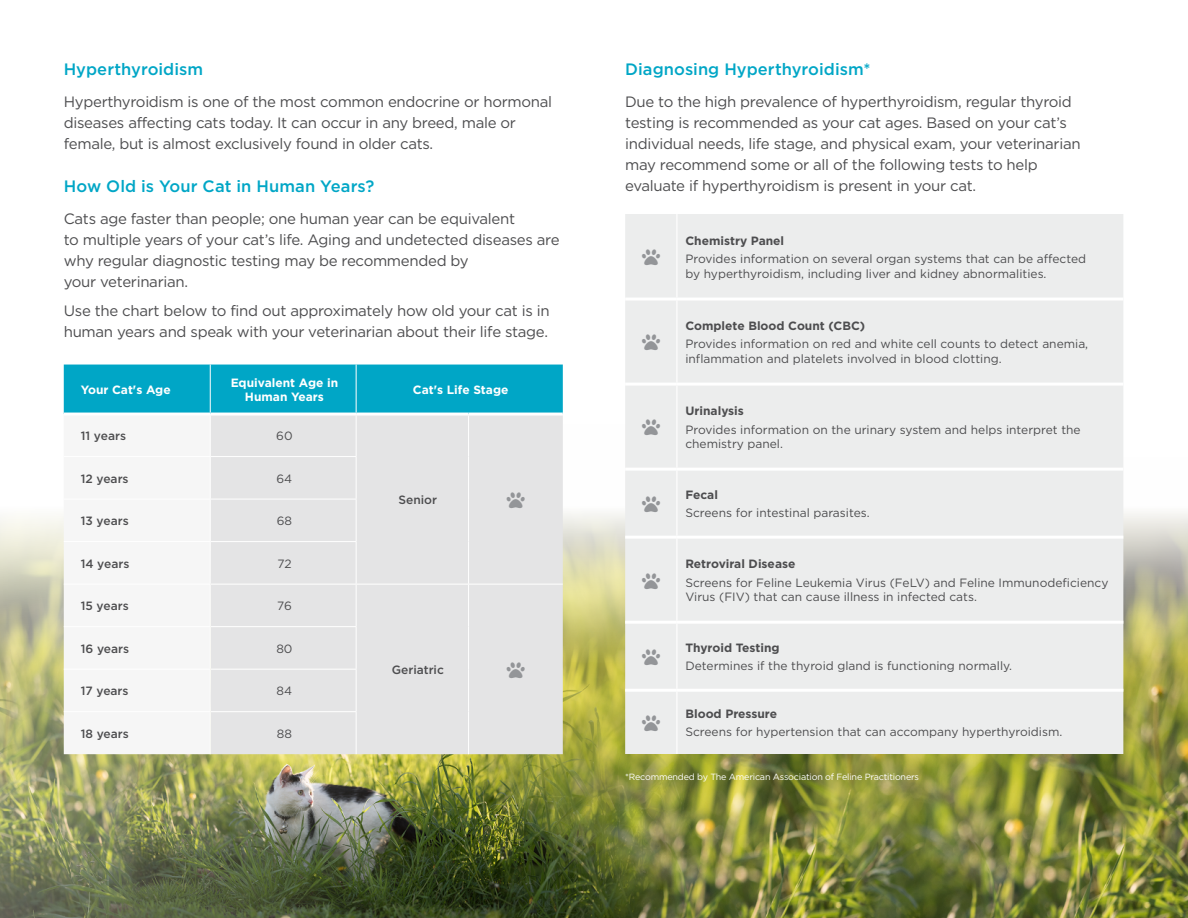
<style>
.page{position:relative;width:1188px;height:918px;background:#fff}
.page>*{position:absolute;margin:0;border:0;box-sizing:border-box;transform-origin:0 0}
.t1{font:500 16.5px "Gotham";letter-spacing:.005em;color:#00a6c6}
.t2{font:15px/21px "Gotham";letter-spacing:-.02em;color:#4d4d4f}
.t3{font:12px/14.4px "Gotham";color:#4d4d4f}
.t4{font:700 12px "Gotham";color:#4d4d4f}
.t5{font:500 12px "Gotham";color:#4d4d4f}
.t6{font:700 12px/14.4px "Gotham";color:#fff;text-align:center}
.t7{font:9px "Gotham";letter-spacing:-.02em;color:#fff}
</style>
<div class="page">
<img style="left:0;top:509px;width:1188px;height:409px">
<div style="left:64px;top:365px;width:499px;height:48px;background:#00a6c6"></div>
<div style="left:64px;top:509px;width:146px;height:245px;background:#f6f6f6"></div>
<div style="left:211px;top:416px;width:352px;height:338px;background:#e4e4e5"></div>
<hr style="left:356px;top:365px;width:1px;height:48px;background:#fff">
<hr style="left:210px;top:365px;width:1px;height:48px;background:#fff">
<hr style="left:210px;top:499px;width:1px;height:42px;background:#fff">
<hr style="left:210px;top:542px;width:1px;height:42px;background:#fff">
<hr style="left:210px;top:585px;width:1px;height:41px;background:#fff">
<hr style="left:64px;top:626px;width:147px;height:1px;background:#fff">
<hr style="left:210px;top:627px;width:1px;height:42px;background:#fff">
<hr style="left:64px;top:669px;width:147px;height:1px;background:#fff">
<hr style="left:210px;top:670px;width:1px;height:41px;background:#fff">
<hr style="left:64px;top:711px;width:147px;height:1px;background:#fff">
<hr style="left:210px;top:712px;width:1px;height:42px;background:#fff">
<hr style="left:356px;top:416px;width:1px;height:40px;background:#fff">
<hr style="left:468px;top:416px;width:1px;height:41px;background:#fff">
<hr style="left:210px;top:456px;width:147px;height:1px;background:#fff">
<hr style="left:356px;top:457px;width:1px;height:42px;background:#fff">
<hr style="left:468px;top:457px;width:1px;height:42px;background:#fff">
<hr style="left:210px;top:499px;width:147px;height:1px;background:#fff">
<hr style="left:356px;top:499px;width:1px;height:42px;background:#fff">
<hr style="left:468px;top:499px;width:1px;height:43px;background:#fff">
<hr style="left:64px;top:541px;width:146px;height:1px;background:#fff">
<hr style="left:210px;top:541px;width:147px;height:1px;background:#fff">
<hr style="left:356px;top:542px;width:1px;height:42px;background:#fff">
<hr style="left:468px;top:542px;width:1px;height:42px;background:#fff">
<hr style="left:64px;top:584px;width:146px;height:1px;background:#fff">
<hr style="left:210px;top:584px;width:146px;height:1px;background:#fff">
<hr style="left:356px;top:584px;width:113px;height:1px;background:#fff">
<hr style="left:356px;top:585px;width:1px;height:41px;background:#fff">
<hr style="left:469px;top:584px;width:94px;height:1px;background:#fff">
<hr style="left:468px;top:585px;width:1px;height:42px;background:#fff">
<hr style="left:211px;top:626px;width:146px;height:1px;background:#fff">
<hr style="left:356px;top:627px;width:1px;height:42px;background:#fff">
<hr style="left:468px;top:627px;width:1px;height:42px;background:#fff">
<hr style="left:211px;top:669px;width:146px;height:1px;background:#fff">
<hr style="left:356px;top:670px;width:1px;height:41px;background:#fff">
<hr style="left:468px;top:669px;width:1px;height:43px;background:#fff">
<hr style="left:211px;top:711px;width:146px;height:1px;background:#fff">
<hr style="left:356px;top:712px;width:1px;height:42px;background:#fff">
<hr style="left:468px;top:712px;width:1px;height:42px;background:#fff">
<div style="left:625px;top:214px;width:498px;height:540px;background:#eceded"></div>
<hr style="left:676px;top:214px;width:1px;height:84px;background:#fff">
<hr style="left:676px;top:301px;width:1px;height:82px;background:#fff">
<hr style="left:676px;top:386px;width:1px;height:82px;background:#fff">
<hr style="left:676px;top:471px;width:1px;height:65px;background:#fff">
<hr style="left:676px;top:539px;width:1px;height:82px;background:#fff">
<hr style="left:676px;top:624px;width:1px;height:65px;background:#fff">
<hr style="left:676px;top:692px;width:1px;height:62px;background:#fff">
<hr style="left:625px;top:298px;width:52px;height:3px;background:#fff">
<hr style="left:677px;top:298px;width:446px;height:3px;background:#fff">
<hr style="left:625px;top:383px;width:52px;height:3px;background:#fff">
<hr style="left:677px;top:383px;width:446px;height:3px;background:#fff">
<hr style="left:625px;top:468px;width:52px;height:3px;background:#fff">
<hr style="left:677px;top:468px;width:446px;height:3px;background:#fff">
<hr style="left:625px;top:536px;width:52px;height:3px;background:#fff">
<hr style="left:677px;top:536px;width:446px;height:3px;background:#fff">
<hr style="left:625px;top:621px;width:52px;height:3px;background:#fff">
<hr style="left:677px;top:621px;width:446px;height:3px;background:#fff">
<hr style="left:625px;top:689px;width:52px;height:3px;background:#fff">
<hr style="left:677px;top:689px;width:446px;height:3px;background:#fff">
<svg style="left:506px;top:492px;width:19px;height:16px"></svg>
<svg style="left:506px;top:662px;width:19px;height:16px"></svg>
<svg style="left:642px;top:250px;width:18px;height:16px"></svg>
<svg style="left:642px;top:335px;width:18px;height:16px"></svg>
<svg style="left:642px;top:420px;width:18px;height:16px"></svg>
<svg style="left:642px;top:496px;width:18px;height:16px"></svg>
<svg style="left:642px;top:573px;width:18px;height:16px"></svg>
<svg style="left:642px;top:649px;width:18px;height:16px"></svg>
<svg style="left:642px;top:715px;width:18px;height:16px"></svg>
<p class="t1" style="left:64px;top:60px;width:141px">Hyperthyroidism</p>
<p class="t2" style="left:64px;top:91px;width:490px">Hyperthyroidism is one of the most common endocrine or hormonal diseases affecting cats today. It can occur in any breed, male or female, but is almost exclusively found in older cats.</p>
<p class="t1" style="left:64px;top:177px;width:312px">How Old is Your Cat in Human Years?</p>
<p class="t2" style="left:64px;top:208px;width:497px">Cats age faster than people; one human year can be equivalent<br>to multiple years of your cat’s life. Aging and undetected diseases are why regular diagnostic testing may be recommended by<br>your veterinarian.</p>
<p class="t2" style="left:64px;top:300px;width:487px">Use the chart below to find out approximately how old your cat is in human years and speak with your veterinarian about their life stage.</p>
<p class="t6" style="left:81px;top:383px;width:91px">Your Cat's Age</p>
<p class="t6" style="left:231px;top:375px;width:109px">Equivalent Age in<br>Human Years</p>
<p class="t6" style="left:413px;top:383px;width:97px">Cat's Life Stage</p>
<p class="t5" style="left:81px;top:429px;width:47px">11 years</p>
<p class="t3" style="left:276px;top:428px;width:18px">60</p>
<p class="t5" style="left:81px;top:472px;width:49px">12 years</p>
<p class="t3" style="left:277px;top:471px;width:17px">64</p>
<p class="t5" style="left:81px;top:514px;width:49px">13 years</p>
<p class="t3" style="left:277px;top:513px;width:17px">68</p>
<p class="t5" style="left:81px;top:557px;width:50px">14 years</p>
<p class="t3" style="left:277px;top:556px;width:16px">72</p>
<p class="t5" style="left:81px;top:599px;width:49px">15 years</p>
<p class="t3" style="left:277px;top:598px;width:16px">76</p>
<p class="t5" style="left:81px;top:642px;width:50px">16 years</p>
<p class="t3" style="left:276px;top:641px;width:18px">80</p>
<p class="t5" style="left:81px;top:684px;width:49px">17 years</p>
<p class="t3" style="left:277px;top:684px;width:17px">84</p>
<p class="t5" style="left:81px;top:727px;width:50px">18 years</p>
<p class="t3" style="left:277px;top:726px;width:17px">88</p>
<p class="t5" style="left:399px;top:493px;width:40px">Senior</p>
<p class="t5" style="left:392px;top:663px;width:54px">Geriatric</p>
<p class="t1" style="left:625px;top:60px;width:247px">Diagnosing Hyperthyroidism*</p>
<p class="t2" style="left:625px;top:91px;width:457px">Due to the high prevalence of hyperthyroidism, regular thyroid testing is recommended as your cat ages. Based on your cat’s individual needs, life stage, and physical exam, your veterinarian may recommend some or all of the following tests to help evaluate if hyperthyroidism is present in your cat.</p>
<p class="t4" style="left:685px;top:233px;width:100px">Chemistry Panel</p>
<p class="t3" style="left:685px;top:252px;width:402px">Provides information on several organ systems that can be affected by hyperthyroidism, including liver and kidney abnormalities.</p>
<p class="t4" style="left:685px;top:318px;width:181px">Complete Blood Count (CBC)</p>
<p class="t3" style="left:685px;top:337px;width:404px">Provides information on red and white cell counts to detect anemia, inflammation and platelets involved in blood clotting.</p>
<p class="t4" style="left:685px;top:403px;width:60px">Urinalysis</p>
<p class="t3" style="left:685px;top:422px;width:397px">Provides information on the urinary system and helps interpret the chemistry panel.</p>
<p class="t4" style="left:685px;top:486px;width:34px">Fecal</p>
<p class="t3" style="left:685px;top:506px;width:186px">Screens for intestinal parasites.</p>
<p class="t4" style="left:685px;top:556px;width:112px">Retroviral Disease</p>
<p class="t3" style="left:685px;top:575px;width:425px">Screens for Feline Leukemia Virus (FeLV) and Feline Immunodeficiency<br>Virus (FIV) that can cause illness in infected cats.</p>
<p class="t4" style="left:685px;top:639px;width:96px">Thyroid Testing</p>
<p class="t3" style="left:685px;top:659px;width:328px">Determines if the thyroid gland is functioning normally.</p>
<p class="t4" style="left:685px;top:705px;width:93px">Blood Pressure</p>
<p class="t3" style="left:685px;top:725px;width:378px">Screens for hypertension that can accompany hyperthyroidism.</p>
<p class="t7" style="left:625px;top:771px;width:295px">*Recommended by The American Association of Feline Practitioners</p>
</div>
